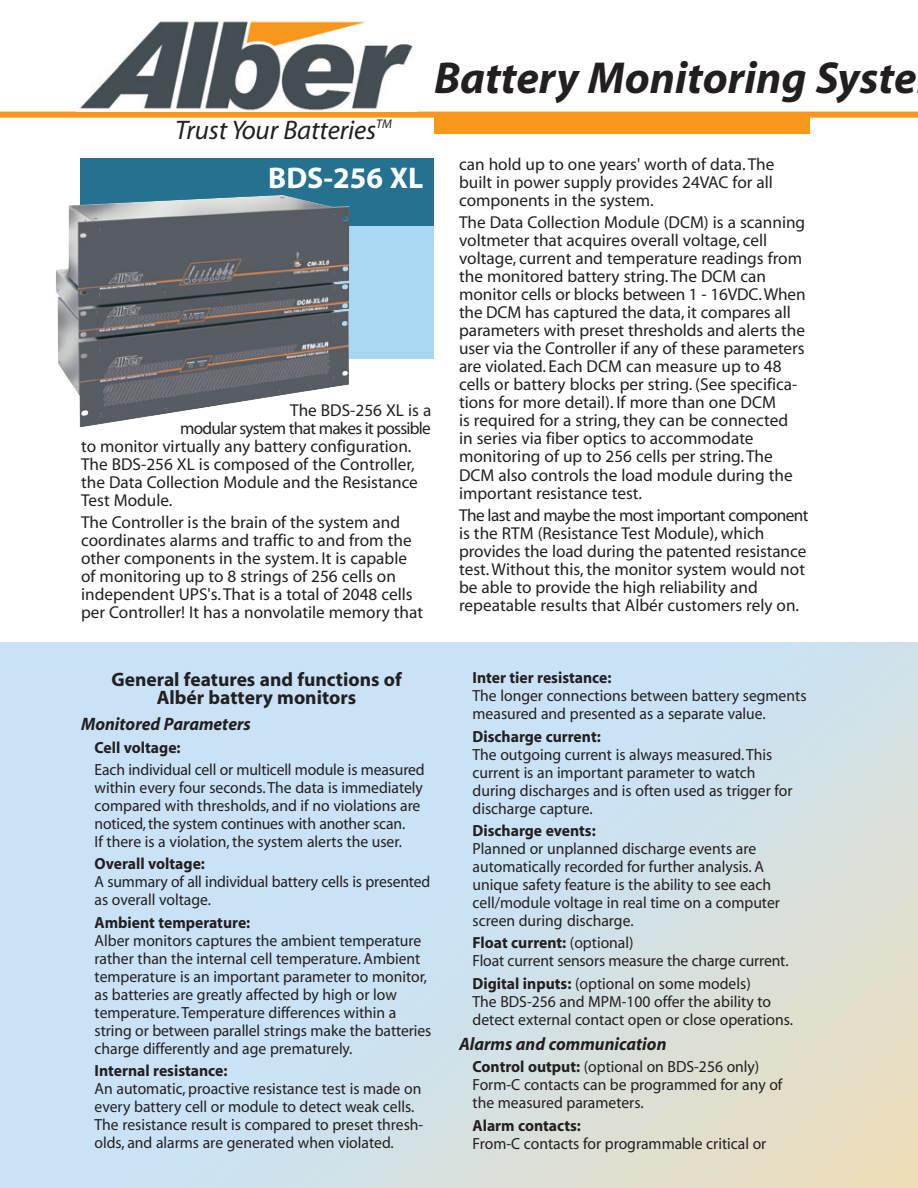
<style>
.page{position:relative;width:918px;height:1188px;background:#fff}
.page>*{position:absolute;margin:0;border:0;box-sizing:border-box;transform-origin:0 0}
.t1{font:italic 700 45px "Myriad";color:#231f20}
.t2{font:700 30px "Myriad";color:#fff}
.t3{font:italic 27px "Myriad";letter-spacing:-.005em;color:#231f20}
.t4{font:700 19.5px/18px "Myriad";color:#231f20;text-align:center}
.t5{font:italic 700 18px "Myriad";color:#231f20}
.t6{font:17.25px/18px "Myriad";color:#231f20}
.t7{font:17.25px "Myriad";letter-spacing:-.04em;color:#231f20}
.t8{font:16.2px/18px "Myriad";color:#231f20}
.t9{font:700 16.2px "Myriad";color:#231f20}
.s1{font-weight:700}
</style>
<div class="page">
<div style="left:434px;top:114px;width:376px;height:20px;background:#f7981d"></div>
<div style="left:0;top:112px;width:918px;height:6px;background:#f7981d"></div>
<img style="left:79px;top:21px;width:334px;height:90px">
<div style="left:81px;top:158px;width:352px;height:200px;background:#aad8f3"></div>
<div style="left:80px;top:158px;width:353px;height:68px;background:#24728f"></div>
<img style="left:56px;top:195px;width:293px;height:232px">
<h3 class="t3" style="left:175px;top:120px;width:218px">Trust Your Batteries<sup>TM</sup></h3>
<h1 class="t1" style="left:434px;top:61px;width:484px">Battery Monitoring Syste</h1>
<h2 class="t2" style="left:268px;top:166px;width:157px">BDS-256 XL</h2>
<p class="t6" style="left:290px;top:402px;width:143px">The BDS-256 XL is a</p>
<p class="t7" style="left:180px;top:421px;width:252px">modular system that makes it possible</p>
<p class="t6" style="left:81px;top:438px;width:332px">to monitor virtually any battery configuration.</p>
<p class="t6" style="left:81px;top:456px;width:335px">The BDS-256 XL is composed of the Controller,</p>
<p class="t6" style="left:81px;top:474px;width:338px">the Data Collection Module and the Resistance</p>
<p class="t6" style="left:81px;top:492px;width:93px">Test Module.</p>
<p class="t6" style="left:81px;top:515px;width:344px">The Controller is the brain of the system and coordinates alarms and traffic to and from the other components in the system. It is capable of monitoring up to 8 strings of 256 cells on independent UPS's. That is a total of 2048 cells per Controller! It has a nonvolatile memory that</p>
<p class="t4" style="left:111px;top:672px;width:292px">General features and functions of<br>Albér battery monitors</p>
<p class="t5" style="left:81px;top:718px;width:171px">Monitored Parameters</p>
<p class="t9" style="left:95px;top:741px;width:88px">Cell voltage:</p>
<p class="t8" style="left:95px;top:762px;width:332px">Each individual cell or multicell module is measured within every four seconds. The data is immediately compared with thresholds, and if no violations are noticed, the system continues with another scan.<br>If there is a violation, the system alerts the user.</p>
<p class="t9" style="left:95px;top:858px;width:112px">Overall voltage:</p>
<p class="t8" style="left:95px;top:874px;width:337px">A summary of all individual battery cells is presented as overall voltage.</p>
<p class="t9" style="left:95px;top:916px;width:157px">Ambient temperature:</p>
<p class="t8" style="left:95px;top:933px;width:338px">Alber monitors captures the ambient temperature rather than the internal cell temperature. Ambient temperature is an important parameter to monitor, as batteries are greatly affected by high or low temperature. Temperature differences within a string or between parallel strings make the batteries charge differently and age prematurely.</p>
<p class="t9" style="left:95px;top:1065px;width:134px">Internal resistance:</p>
<p class="t8" style="left:95px;top:1081px;width:330px">An automatic, proactive resistance test is made on every battery cell or module to detect weak cells.<br>The resistance result is compared to preset thresh&shy;olds, and alarms are generated when violated.</p>
<p class="t6" style="left:459px;top:157px;width:317px;text-align:justify">can hold up to one years' worth of data. The built in power supply provides 24VAC for all components in the system.</p>
<p class="t6" style="left:459px;top:215px;width:348px">The Data Collection Module (DCM) is a scanning voltmeter that acquires overall voltage, cell voltage, current and temperature readings from the monitored battery string. The DCM can monitor cells or blocks between 1 - 16VDC.When the DCM has captured the data, it compares all parameters with preset thresholds and alerts the user via the Controller if any of these parameters are violated. Each DCM can measure up to 48 cells or battery blocks per string. (See specifica&shy;tions for more detail). If more than one DCM<br>is required for a string, they can be connected in series via fiber optics to accommodate monitoring of up to 256 cells per string. The DCM also controls the load module during the important resistance test.</p>
<p class="t6" style="left:459px;top:507px;width:351px">The last and maybe the most important component is the RTM (Resistance Test Module), which provides the load during the patented resistance test. Without this, the monitor system would not be able to provide the high reliability and repeatable results that Albér customers rely on.</p>
<p class="t9" style="left:473px;top:672px;width:140px">Inter tier resistance:</p>
<p class="t8" style="left:473px;top:688px;width:335px">The longer connections between battery segments measured and presented as a separate value.</p>
<p class="t9" style="left:473px;top:730px;width:130px">Discharge current:</p>
<p class="t8" style="left:473px;top:747px;width:322px">The outgoing current is always measured. This current is an important parameter to watch during discharges and is often used as trigger for discharge capture.</p>
<p class="t9" style="left:473px;top:825px;width:125px">Discharge events:</p>
<p class="t8" style="left:473px;top:841px;width:309px">Planned or unplanned discharge events are automatically recorded for further analysis. A unique safety feature is the ability to see each cell/module voltage in real time on a computer screen during discharge.</p>
<p class="t8" style="left:473px;top:935px;width:317px"><span class="s1">Float current:</span> (optional)<br>Float current sensors measure the charge current.</p>
<p class="t8" style="left:473px;top:976px;width:322px"><span class="s1">Digital inputs:</span> (optional on some models)<br>The BDS-256 and MPM-100 offer the ability to detect external contact open or close operations.</p>
<p class="t5" style="left:459px;top:1037px;width:209px">Alarms and communication</p>
<p class="t8" style="left:473px;top:1059px;width:311px"><span class="s1">Control output:</span> (optional on BDS-256 only)<br>Form-C contacts can be programmed for any of the measured parameters.</p>
<p class="t9" style="left:473px;top:1119px;width:110px">Alarm contacts:</p>
<p class="t8" style="left:473px;top:1135px;width:295px">From-C contacts for programmable critical or</p>
</div>
